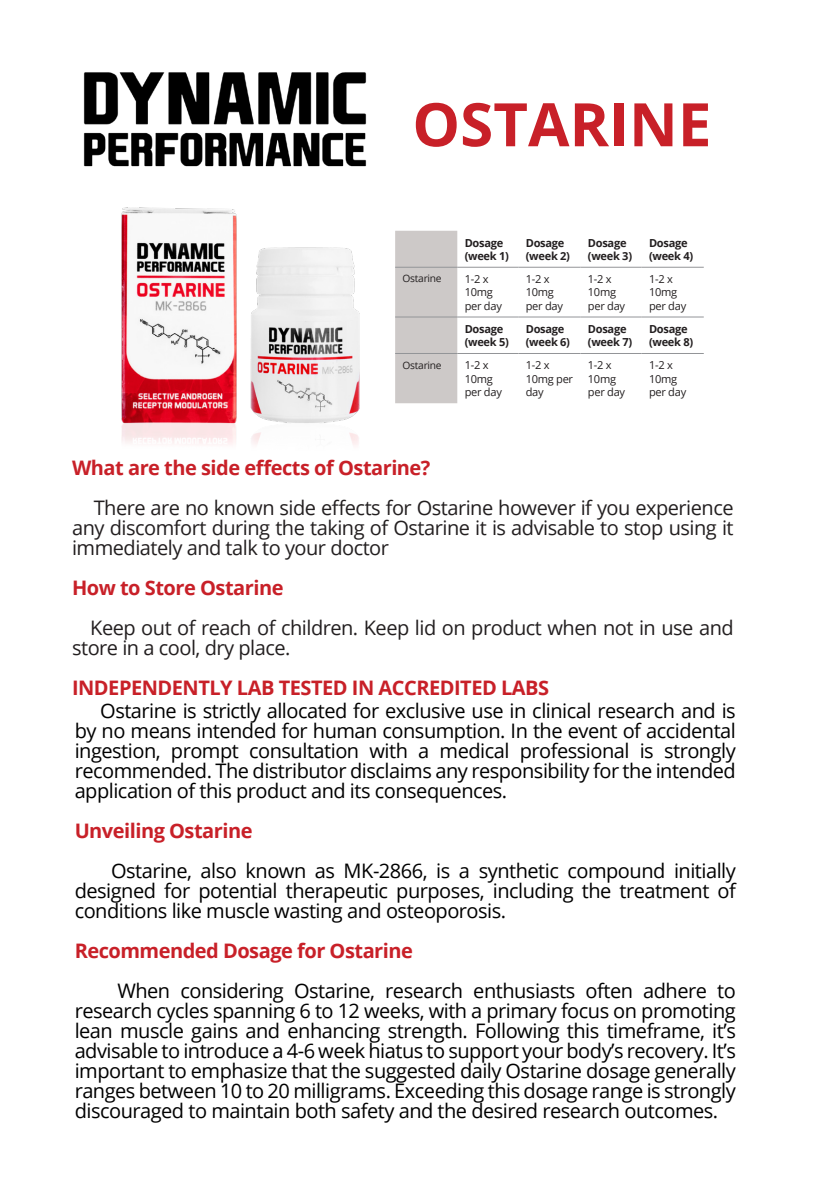
<style>
.page{position:relative;width:823px;height:1191px;background:#fff}
.page>*{position:absolute;margin:0;border:0;box-sizing:border-box;transform-origin:0 0}
.t1{font:700 60px "Open Sans";color:#c82028}
.t2{font:20px/20px "Open Sans";letter-spacing:-.025em;color:#000;text-align:justify}
.t3{font:20px/20px "Open Sans";letter-spacing:-.025em;color:#231f20;text-align:justify}
.t4{font:700 20px "Open Sans";letter-spacing:-.025em;color:#c82028}
.t5{font:11px/13.2px "Open Sans";letter-spacing:-.025em;color:#231f20}
.t6{font:700 11px/13.2px "Open Sans";letter-spacing:-.025em;color:#231f20}
.t7{font:10.2px "Open Sans";letter-spacing:-.025em;color:#231f20}
</style>
<div class="page">
<img style="left:121px;top:207px;width:239px;height:238px">
<div style="left:395px;top:231px;width:62px;height:172px;background:#cdc9c8"></div>
<hr style="left:395px;top:267px;width:62px;height:1px;background:#939598">
<hr style="left:457px;top:267px;width:61px;height:1px;background:#939598">
<hr style="left:518px;top:267px;width:62px;height:1px;background:#939598">
<hr style="left:580px;top:267px;width:61px;height:1px;background:#939598">
<hr style="left:641px;top:267px;width:62px;height:1px;background:#939598">
<hr style="left:395px;top:316px;width:62px;height:1px;background:#939598">
<hr style="left:457px;top:316px;width:61px;height:1px;background:#939598">
<hr style="left:518px;top:316px;width:62px;height:1px;background:#939598">
<hr style="left:580px;top:316px;width:61px;height:1px;background:#939598">
<hr style="left:641px;top:316px;width:62px;height:1px;background:#939598">
<hr style="left:395px;top:353px;width:62px;height:1px;background:#939598">
<hr style="left:457px;top:353px;width:61px;height:1px;background:#939598">
<hr style="left:518px;top:353px;width:62px;height:1px;background:#939598">
<hr style="left:580px;top:353px;width:61px;height:1px;background:#939598">
<hr style="left:641px;top:353px;width:62px;height:1px;background:#939598">
<img style="left:83px;top:72px;width:284px;height:95px">
<p class="t1" style="left:412px;top:82px;width:300px">OSTARINE</p>
<p class="t6" style="left:464px;top:236px;width:46px">Dosage (week 1)</p>
<p class="t6" style="left:525px;top:236px;width:46px">Dosage (week 2)</p>
<p class="t6" style="left:587px;top:236px;width:46px">Dosage (week 3)</p>
<p class="t6" style="left:648px;top:236px;width:46px">Dosage (week 4)</p>
<p class="t7" style="left:402px;top:272px;width:41px">Ostarine</p>
<p class="t5" style="left:464px;top:272px;width:39px">1-2 x<br>10mg per day</p>
<p class="t5" style="left:525px;top:272px;width:39px">1-2 x<br>10mg per day</p>
<p class="t5" style="left:587px;top:272px;width:39px">1-2 x<br>10mg per day</p>
<p class="t5" style="left:648px;top:272px;width:39px">1-2 x<br>10mg per day</p>
<p class="t6" style="left:464px;top:322px;width:46px">Dosage (week 5)</p>
<p class="t6" style="left:525px;top:322px;width:46px">Dosage (week 6)</p>
<p class="t6" style="left:587px;top:322px;width:46px">Dosage (week 7)</p>
<p class="t6" style="left:648px;top:322px;width:46px">Dosage (week 8)</p>
<p class="t7" style="left:402px;top:358px;width:41px">Ostarine</p>
<p class="t5" style="left:464px;top:358px;width:39px">1-2 x<br>10mg per day</p>
<p class="t5" style="left:525px;top:358px;width:49px">1-2 x<br>10mg per day</p>
<p class="t5" style="left:587px;top:358px;width:39px">1-2 x<br>10mg per day</p>
<p class="t5" style="left:648px;top:358px;width:39px">1-2 x<br>10mg per day</p>
<p class="t4" style="left:72px;top:454px;width:360px">What are the side effects of Ostarine?</p>
<p class="t3" style="left:72px;top:497px;width:662px;text-indent:22px">There are no known side effects for Ostarine however if you experience any discomfort during the taking of Ostarine it is advisable to stop using it immediately and talk to your doctor</p>
<p class="t4" style="left:72px;top:574px;width:213px">How to Store Ostarine</p>
<p class="t3" style="left:72px;top:617px;width:662px;text-indent:18px">Keep out of reach of children. Keep lid on product when not in use and store in a cool, dry place.</p>
<p class="t4" style="left:72px;top:674px;width:478px">INDEPENDENTLY LAB TESTED IN ACCREDITED LABS</p>
<p class="t2" style="left:75px;top:700px;width:662px;text-indent:26px">Ostarine is strictly allocated for exclusive use in clinical research and is by no means intended for human consumption. In the event of accidental ingestion, prompt consultation with a medical professional is strongly recommended. The distributor disclaims any responsibility for the intended application of this product and its consequences.</p>
<p class="t4" style="left:75px;top:816px;width:179px">Unveiling Ostarine</p>
<p class="t2" style="left:75px;top:860px;width:662px;text-indent:36px">Ostarine, also known as MK-2866, is a synthetic compound initially designed for potential therapeutic purposes, including the treatment of conditions like muscle wasting and osteoporosis.</p>
<p class="t4" style="left:75px;top:936px;width:339px">Recommended Dosage for Ostarine</p>
<p class="t2" style="left:75px;top:980px;width:662px;text-indent:43px">When considering Ostarine, research enthusiasts often adhere to research cycles spanning 6 to 12 weeks, with a primary focus on promoting lean muscle gains and enhancing strength. Following this timeframe, it’s advisable to introduce a 4-6 week hiatus to support your body’s recovery. It’s important to emphasize that the suggested daily Ostarine dosage generally ranges between 10 to 20 milligrams. Exceeding this dosage range is strongly discouraged to maintain both safety and the desired research outcomes.</p>
</div>
